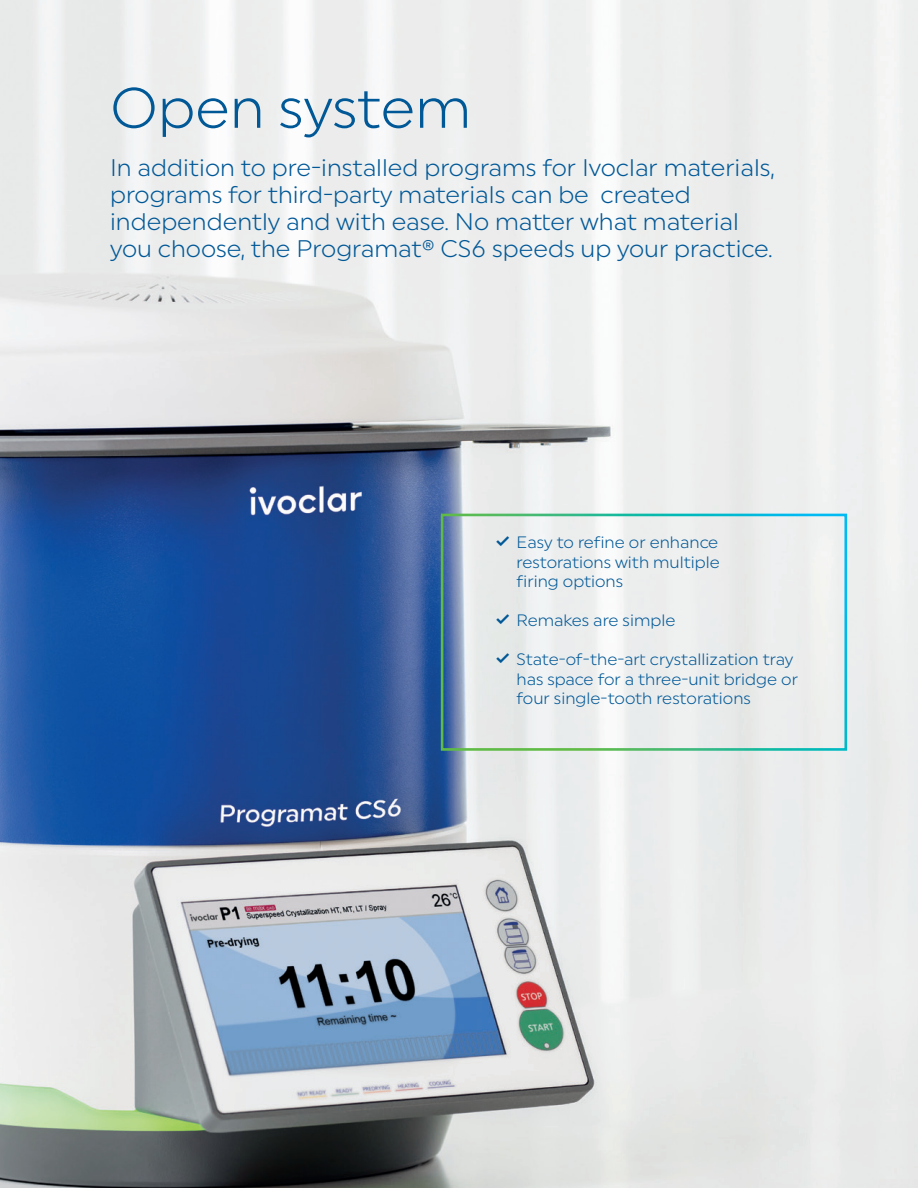
<style>
.page{position:relative;width:918px;height:1188px;background:#fff}
.page>*{position:absolute;margin:0;border:0;box-sizing:border-box;transform-origin:0 0}
.HL_1_24pt{font:57px "Uniform Pro Ivoclar Lgt";color:#015897}
.HL_1_24pt-2{font:24px/27px "Uniform Pro Ivoclar Lgt";color:#015897}
.HL_1_24pt-3{font:16.5px/19.5px "Uniform Pro Ivoclar Lgt";color:#015897;text-align:justify}
.s1{font-family:"Uniform Pro Ivoclar Bld";font-size:19.5px}
</style>
<div class="page">
<img style="left:0;top:0;width:918px;height:1188px">
<div style="left:441px;top:514px;width:406px;height:237px;border:3px solid #fff"></div>
<p class="HL_1_24pt" style="left:110px;top:75px;width:363px">Open system</p>
<p class="HL_1_24pt-2" style="left:110px;top:154px;width:666px">In addition to pre-installed programs for Ivoclar materials, programs for third-party materials can be created independently and with ease. No matter what material you choose, the Programat® CS6 speeds up your practice.</p>
<p class="HL_1_24pt-3" style="left:517px;top:533px;width:205px;text-indent:-21px"><span class="s1">✓</span> Easy to refine or enhance restorations with multiple firing options</p>
<p class="HL_1_24pt-3" style="left:495px;top:611px;width:182px"><span class="s1">✓</span> Remakes are simple</p>
<p class="HL_1_24pt-3" style="left:517px;top:650px;width:283px;text-align:left;text-indent:-21px"><span class="s1">✓</span> State-of-the-art crystallization tray has space for a three-unit bridge or four single-tooth restorations</p>
</div>
